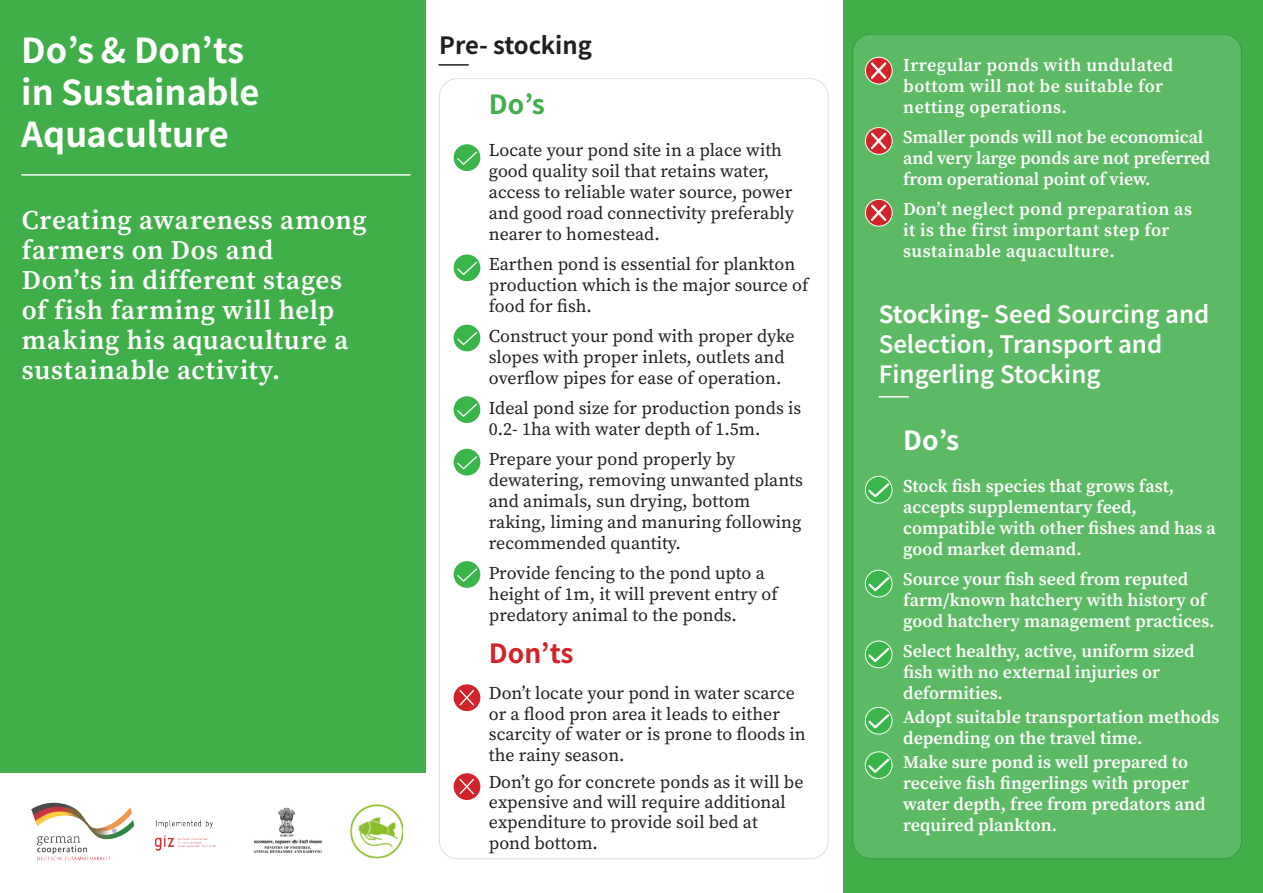
<style>
.page{position:relative;width:1263px;height:893px;background:#fff}
.page>*{position:absolute;margin:0;border:0;box-sizing:border-box;transform-origin:0 0}
.t1{font:39px/42px "Source Sans Variable";letter-spacing:.04em;color:#fff}
.t2{font:30px "Source Sans Variable";color:#d1232a}
.t3{font:30px "Source Sans Variable";color:#40ae49}
.t4{font:30px "Source Sans Variable";color:#fff}
.t5{font:27px/30px "Source Serif Variable";letter-spacing:.035em;color:#fff}
.t6{font:27px/30px "Source Sans Variable";letter-spacing:.03em;color:#fff}
.t7{font:27px "Source Sans Variable";letter-spacing:.045em;color:#231f20}
.t8{font:18px/21px "Source Serif Variable";color:#231f20}
.t9{font:18px/21px "Source Serif Variable";letter-spacing:.01em;color:#fff}
.t10{font:18px/21px "Source Serif Variable";letter-spacing:.035em;color:#fff}
</style>
<div class="page">
<div style="left:0;top:0;width:426px;height:893px;background:#40ae49"></div>
<div style="left:843px;top:0;width:420px;height:893px;background:#40ae49"></div>
<div style="left:853px;top:34px;width:388px;height:825px;background:#5cba64;border-radius:18px"></div>
<div style="left:0;top:774px;width:426px;height:119px;background:#fff"></div>
<hr style="left:21px;top:174px;width:389px;height:2px;background:#fff">
<img style="left:31px;top:802px;width:185px;height:59px">
<img style="left:350px;top:804px;width:53px;height:55px">
<img style="left:253px;top:807px;width:69px;height:46px">
<hr style="left:438px;top:64px;width:31px;height:2px;background:#231f20">
<svg style="left:865px;top:57px;width:27px;height:27px"></svg>
<div style="left:865px;top:57px;width:27px;height:27px;border:1px solid #fff;border-radius:50%"></div>
<svg style="left:871px;top:62px;width:15px;height:17px"></svg>
<div style="left:454px;top:684px;width:26px;height:27px;background:#d1232a;border-radius:50%"></div>
<svg style="left:459px;top:690px;width:15px;height:15px"></svg>
<div style="left:454px;top:773px;width:26px;height:27px;background:#d1232a;border-radius:50%"></div>
<svg style="left:459px;top:779px;width:15px;height:15px"></svg>
<svg style="left:865px;top:128px;width:27px;height:26px"></svg>
<div style="left:865px;top:127px;width:27px;height:27px;border:1px solid #fff;border-radius:50%"></div>
<svg style="left:871px;top:133px;width:15px;height:16px"></svg>
<svg style="left:865px;top:199px;width:27px;height:27px"></svg>
<div style="left:865px;top:199px;width:27px;height:27px;border:1px solid #fff;border-radius:50%"></div>
<svg style="left:871px;top:204px;width:15px;height:17px"></svg>
<div style="left:454px;top:144px;width:26px;height:27px;background:#3ab54a;border-radius:50%"></div>
<svg style="left:457px;top:152px;width:20px;height:13px"></svg>
<div style="left:454px;top:254px;width:26px;height:27px;background:#3ab54a;border-radius:50%"></div>
<svg style="left:457px;top:262px;width:20px;height:13px"></svg>
<div style="left:454px;top:325px;width:26px;height:26px;background:#3ab54a;border-radius:50%"></div>
<svg style="left:457px;top:332px;width:20px;height:13px"></svg>
<div style="left:454px;top:396px;width:26px;height:27px;background:#3ab54a;border-radius:50%"></div>
<svg style="left:457px;top:404px;width:20px;height:13px"></svg>
<div style="left:454px;top:449px;width:26px;height:26px;background:#3ab54a;border-radius:50%"></div>
<svg style="left:457px;top:456px;width:20px;height:13px"></svg>
<div style="left:454px;top:561px;width:26px;height:27px;background:#3ab54a;border-radius:50%"></div>
<svg style="left:457px;top:568px;width:20px;height:14px"></svg>
<svg style="left:865px;top:476px;width:27px;height:27px"></svg>
<div style="left:865px;top:476px;width:27px;height:27px;border:1px solid #fff;border-radius:50%"></div>
<svg style="left:868px;top:483px;width:21px;height:14px"></svg>
<svg style="left:865px;top:570px;width:27px;height:27px"></svg>
<div style="left:865px;top:570px;width:27px;height:27px;border:1px solid #fff;border-radius:50%"></div>
<svg style="left:868px;top:577px;width:21px;height:14px"></svg>
<svg style="left:865px;top:641px;width:27px;height:27px"></svg>
<div style="left:865px;top:641px;width:27px;height:27px;border:1px solid #fff;border-radius:50%"></div>
<svg style="left:868px;top:648px;width:21px;height:14px"></svg>
<svg style="left:865px;top:707px;width:27px;height:27px"></svg>
<div style="left:865px;top:707px;width:27px;height:27px;border:1px solid #fff;border-radius:50%"></div>
<svg style="left:868px;top:714px;width:21px;height:14px"></svg>
<svg style="left:865px;top:752px;width:27px;height:26px"></svg>
<div style="left:865px;top:752px;width:27px;height:27px;border:1px solid #fff;border-radius:50%"></div>
<svg style="left:868px;top:759px;width:21px;height:14px"></svg>
<hr style="left:879px;top:396px;width:30px;height:2px;background:#fff">
<p class="t1" style="left:21px;top:30px;width:238px">Do’s &amp; Don’ts in Sustainable<br>Aquaculture</p>
<p class="t5" style="left:22px;top:205px;width:346px">Creating awareness among farmers on Dos and<br>Don’ts in different stages of fish farming will help making his aquaculture a sustainable activity.</p>
<p class="t7" style="left:439px;top:29px;width:153px">Pre- stocking</p>
<p class="t3" style="left:489px;top:86px;width:56px">Do’s</p>
<p class="t8" style="left:489px;top:140px;width:307px">Locate your pond site in a place with good quality soil that retains water, access to reliable water source, power and good road connectivity preferably nearer to homestead.</p>
<p class="t8" style="left:489px;top:254px;width:308px">Earthen pond is essential for plankton</p>
<p class="t8" style="left:489px;top:275px;width:321px">production which is the major source of</p>
<p class="t8" style="left:489px;top:296px;width:105px">food for fish.</p>
<p class="t8" style="left:489px;top:326px;width:307px">Construct your pond with proper dyke</p>
<p class="t8" style="left:489px;top:347px;width:297px">slopes with proper inlets, outlets and</p>
<p class="t8" style="left:489px;top:368px;width:294px">overflow pipes for ease of operation.</p>
<p class="t8" style="left:489px;top:398px;width:314px">Ideal pond size for production ponds is<br>0.2- 1ha with water depth of 1.5m.</p>
<p class="t8" style="left:489px;top:449px;width:315px">Prepare your pond properly by dewatering, removing unwanted plants and animals, sun drying, bottom raking, liming and manuring following recommended quantity.</p>
<p class="t8" style="left:489px;top:563px;width:290px">Provide fencing to the pond upto a height of 1m, it will prevent entry of predatory animal to the ponds.</p>
<p class="t2" style="left:489px;top:635px;width:85px">Don’ts</p>
<p class="t8" style="left:489px;top:683px;width:318px;line-height:20.5px">Don’t locate your pond in water scarce or a flood pron area it leads to either scarcity of water or is prone to floods in the rainy season.</p>
<p class="t8" style="left:489px;top:772px;width:316px;line-height:20.2px">Don’t go for concrete ponds as it will be expensive and will require additional expenditure to provide soil bed at</p>
<p class="t8" style="left:489px;top:833px;width:111px">pond bottom.</p>
<p class="t10" style="left:903px;top:54px;width:271px">Irregular ponds with undulated bottom will not be suitable for netting operations.</p>
<p class="t9" style="left:903px;top:126px;width:308px">Smaller ponds will not be economical and very large ponds are not preferred from operational point of view.</p>
<p class="t10" style="left:903px;top:198px;width:290px">Don’t neglect pond preparation as it is the first important step for sustainable aquaculture.</p>
<p class="t6" style="left:879px;top:299px;width:332px">Stocking- Seed Sourcing and<br>Selection, Transport and<br>Fingerling Stocking</p>
<p class="t4" style="left:903px;top:422px;width:56px">Do’s</p>
<p class="t9" style="left:903px;top:476px;width:314px">Stock fish species that grows fast, accepts supplementary feed, compatible with other fishes and has a good market demand.</p>
<p class="t9" style="left:903px;top:569px;width:313px">Source your fish seed from reputed farm/known hatchery with history of good hatchery management practices.</p>
<p class="t9" style="left:903px;top:641px;width:293px">Select healthy, active, uniform sized fish with no external injuries or deformities.</p>
<p class="t9" style="left:903px;top:707px;width:318px">Adopt suitable transportation methods depending on the travel time.</p>
<p class="t9" style="left:903px;top:752px;width:304px">Make sure pond is well prepared to receive fish fingerlings with proper water depth, free from predators and required plankton.</p>
</div>
